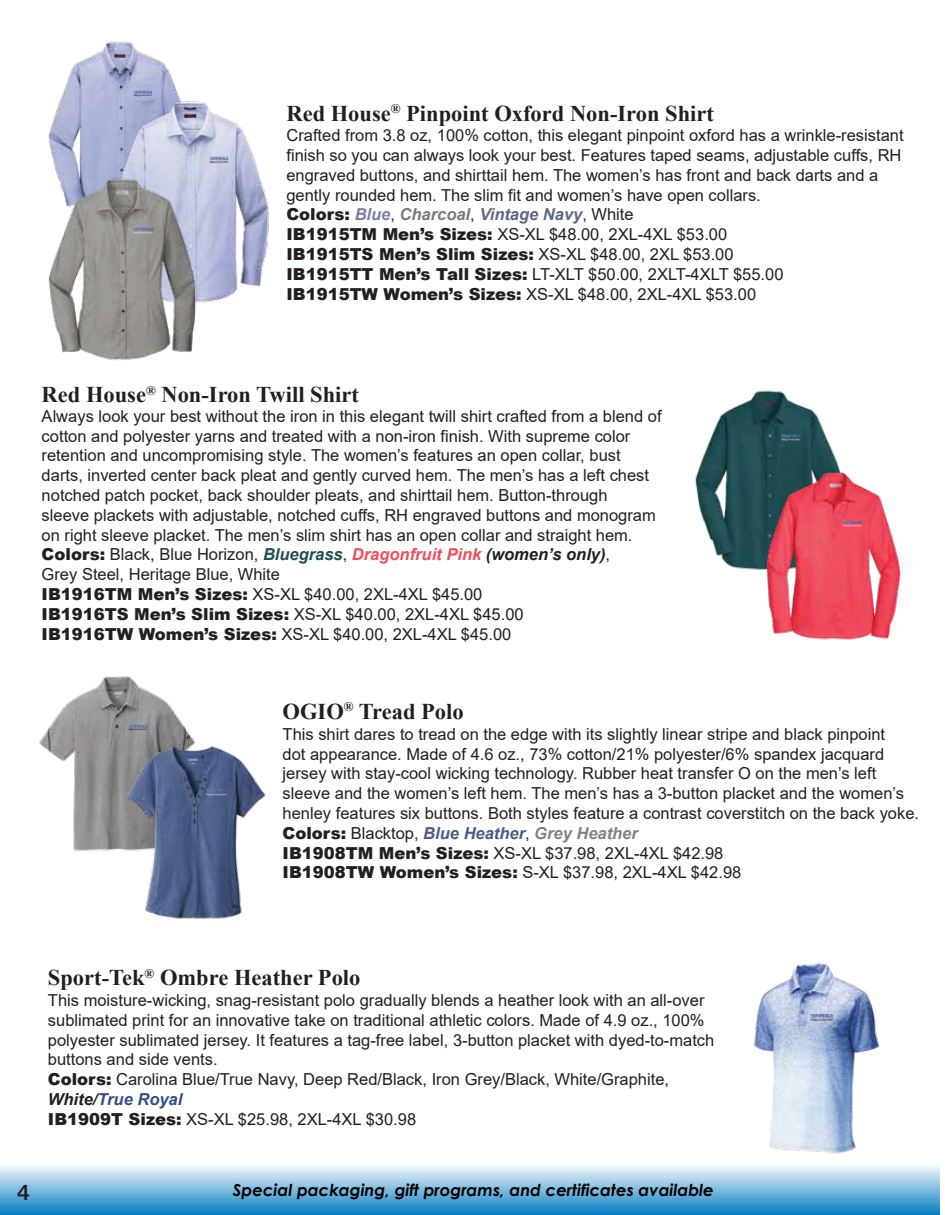
<style>
.page{position:relative;width:945px;height:1215px;background:#fff}
.page>*{position:absolute;margin:0;border:0;box-sizing:border-box;transform-origin:0 0}
.t1{font:700 22.5px "Times New Roman";color:#231f20}
.t2{font:21px "Trade Gothic LT Bold Two";color:#231f20}
.t3{font:16.5px/19.8px "Arial";color:#231f20}
.t4{font:italic 700 16.5px "Century Gothic";color:#010101}
.s1{font-weight:900}
.s2{font-weight:700;font-style:italic;color:#7a80a1}
.s3{font-weight:700;font-style:italic;color:#7c7a75}
.s4{font-weight:700;font-style:italic;color:#5f6684}
.s5{font-weight:700;font-style:italic;color:#204f54}
.s6{font-weight:700;font-style:italic;color:#f04e5e}
.s7{font-weight:700;font-style:italic}
.s8{font-weight:700;font-style:italic;color:#495d84}
.s9{font-weight:700;font-style:italic;color:#828183}
.s10{font-weight:700;font-style:italic;color:#334e8a}
</style>
<div class="page">
<div style="left:0;top:1163px;width:939px;height:52px;background:linear-gradient(to bottom,#fefefe,#0a7fc3)"></div>
<img style="left:48px;top:41px;width:130px;height:129px">
<img style="left:82px;top:93px;width:187px;height:207px">
<img style="left:695px;top:390px;width:142px;height:179px">
<img style="left:48px;top:170px;width:172px;height:190px">
<img style="left:710px;top:962px;width:213px;height:202px">
<img style="left:810px;top:1014px;width:24px;height:7px">
<img style="left:741px;top:462px;width:160px;height:178px">
<img style="left:39px;top:675px;width:155px;height:176px">
<img style="left:103px;top:739px;width:163px;height:180px">
<img style="left:134px;top:90px;width:19px;height:7px">
<img style="left:209px;top:157px;width:20px;height:6px">
<img style="left:134px;top:228px;width:19px;height:6px">
<img style="left:781px;top:434px;width:20px;height:6px">
<img style="left:843px;top:520px;width:19px;height:6px">
<img style="left:128px;top:724px;width:19px;height:6px">
<img style="left:207px;top:789px;width:19px;height:6px">
<h1 class="t1" style="left:286px;top:97px;width:429px">Red House<sup>®</sup> Pinpoint Oxford Non-Iron Shirt</h1>
<p class="t3" style="left:286px;top:125px;width:619px">Crafted from 3.8 oz, 100% cotton, this elegant pinpoint oxford has a wrinkle-resistant finish so you can always look your best. Features taped seams, adjustable cuffs, RH engraved buttons, and shirttail hem. The women’s has front and back darts and a gently rounded hem. The slim fit and women’s have open collars.<br><span class="s1">Colors:</span> <span class="s2">Blue</span>, <span class="s3">Charcoal</span>, <span class="s4">Vintage Navy</span>, White<br><span class="s1">IB1915TM Men’s Sizes:</span> XS-XL $48.00, 2XL-4XL $53.00<br><span class="s1">IB1915TS Men’s Slim Sizes:</span> XS-XL $48.00, 2XL $53.00<br><span class="s1">IB1915TT Men’s Tall Sizes:</span> LT-XLT $50.00, 2XLT-4XLT $55.00<br><span class="s1">IB1915TW Women’s Sizes:</span> XS-XL $48.00, 2XL-4XL $53.00</p>
<h1 class="t1" style="left:42px;top:378px;width:319px">Red House<sup>®</sup> Non-Iron Twill Shirt</h1>
<p class="t3" style="left:42px;top:406px;width:621px">Always look your best without the iron in this elegant twill shirt crafted from a blend of cotton and polyester yarns and treated with a non-iron finish. With supreme color retention and uncompromising style. The women’s features an open collar, bust darts, inverted center back pleat and gently curved hem. The men’s has a left chest notched patch pocket, back shoulder pleats, and shirttail hem. Button-through<br>sleeve plackets with adjustable, notched cuffs, RH engraved buttons and monogram on right sleeve placket. The men’s slim shirt has an open collar and straight hem.<br><span class="s1">Colors:</span> Black, Blue Horizon, <span class="s5">Bluegrass</span>, <span class="s6">Dragonfruit Pink</span> <span class="s7">(women’s only)</span>,<br>Grey Steel, Heritage Blue, White<br><span class="s1">IB1916TM Men’s Sizes:</span> XS-XL $40.00, 2XL-4XL $45.00<br><span class="s1">IB1916TS Men’s Slim Sizes:</span> XS-XL $40.00, 2XL-4XL $45.00<br><span class="s1">IB1916TW Women’s Sizes:</span> XS-XL $40.00, 2XL-4XL $45.00</p>
<h1 class="t1" style="left:283px;top:695px;width:183px">OGIO<sup>®</sup> Tread Polo</h1>
<p class="t3" style="left:283px;top:724px;width:638px">This shirt dares to tread on the edge with its slightly linear stripe and black pinpoint<br>dot appearance. Made of 4.6 oz., 73% cotton/21% polyester/6% spandex jacquard jersey with stay-cool wicking technology. Rubber heat transfer O on the men’s left sleeve and the women’s left hem. The men’s has a 3-button placket and the women’s henley features six buttons. Both styles feature a contrast coverstitch on the back yoke.<br><span class="s1">Colors:</span> Blacktop, <span class="s8">Blue Heather</span>, <span class="s9">Grey Heather<br></span><span class="s1">IB1908TM Men’s Sizes:</span> XS-XL $37.98, 2XL-4XL $42.98<br><span class="s1">IB1908TW Women’s Sizes:</span> S-XL $37.98, 2XL-4XL $42.98</p>
<h1 class="t1" style="left:48px;top:961px;width:314px">Sport-Tek<sup>®</sup> Ombre Heather Polo</h1>
<p class="t3" style="left:48px;top:990px;width:668px">This moisture-wicking, snag-resistant polo gradually blends a heather look with an all-over sublimated print for an innovative take on traditional athletic colors. Made of 4.9 oz., 100% polyester sublimated jersey. It features a tag-free label, 3-button placket with dyed-to-match buttons and side vents.<br><span class="s1">Colors:</span> Carolina Blue/True Navy, Deep Red/Black, Iron Grey/Black, White/Graphite, <span class="s7">White/</span><span class="s10">True Royal<br></span><span class="s1">IB1909T Sizes:</span> XS-XL $25.98, 2XL-4XL $30.98</p>
<p class="t2" style="left:17px;top:1179px;width:14px">4</p>
<p class="t4" style="left:233px;top:1178px;width:482px">Special packaging, gift programs, and certificates available</p>
</div>
